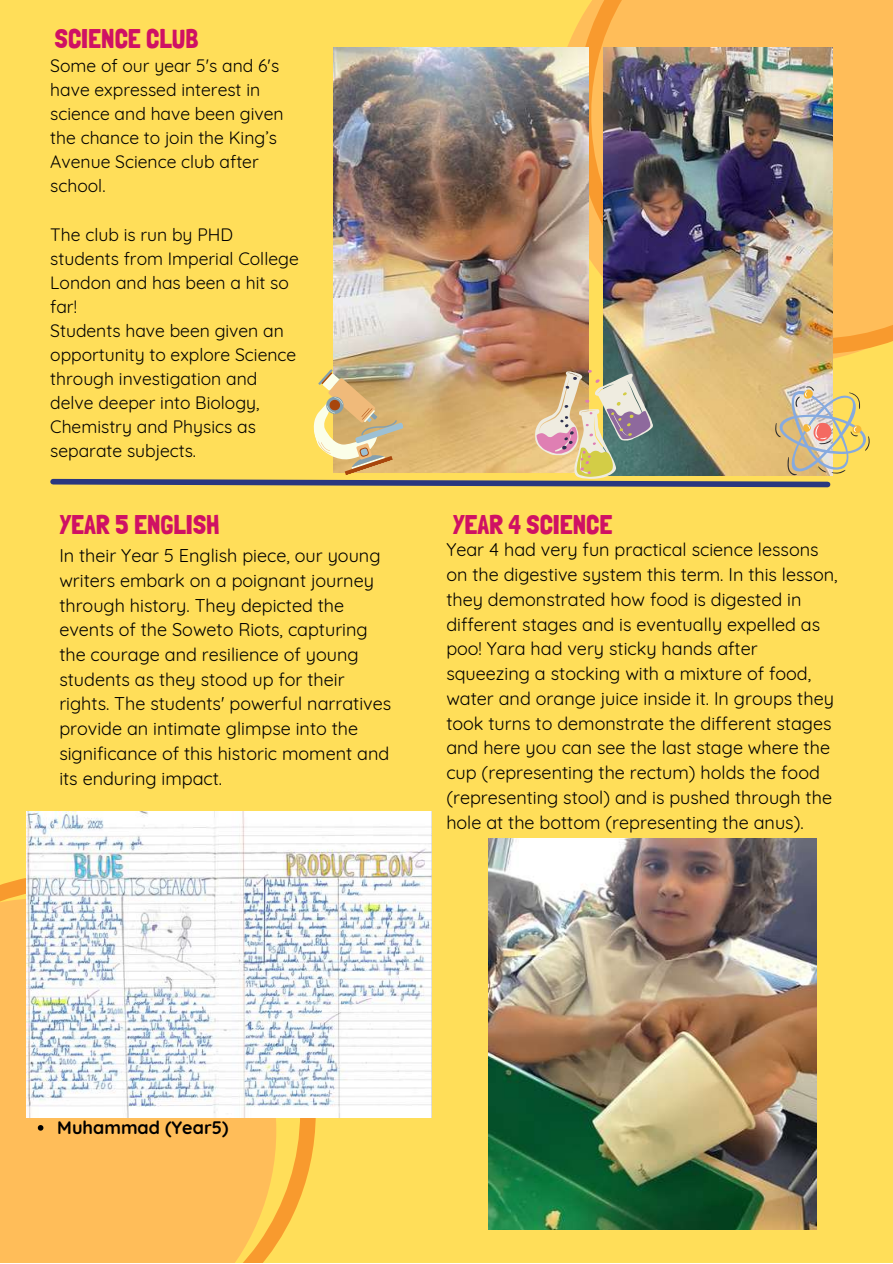
<style>
.page{position:relative;width:893px;height:1264px;background:#fff}
.page>*{position:absolute;margin:0;border:0;box-sizing:border-box;transform-origin:0 0}
.t1{font:27px "Londrina Solid";color:#cf1164}
.t2{font:18px/24.8px "Quicksand";color:#000}
.t3{font:700 18px "Quicksand";color:#000}
.t4{font:17.55px/24.2px "Quicksand";color:#000}
</style>
<div class="page">
<div style="left:0;top:0;width:892px;height:1262px;background:#ffde59"></div>
<svg style="left:575px;top:0;width:317px;height:355px;background:#fabb59"></svg>
<svg style="left:0;top:873px;width:315px;height:389px;background:#febe58"></svg>
<img style="left:603px;top:48px;width:229px;height:315px">
<img style="left:334px;top:48px;width:254px;height:315px">
<img style="left:50px;top:363px;width:819px;height:125px">
<img style="left:27px;top:811px;width:404px;height:306px">
<img style="left:489px;top:838px;width:327px;height:391px">
<svg style="left:38px;top:1124px;width:5px;height:6px"></svg>
<h1 class="t1" style="left:55px;top:23px;width:145px">SCIENCE CLUB</h1>
<p class="t4" style="left:50px;top:53px;width:235px">Some of our year 5's and 6's have expressed interest in science and have been given the chance to join the King’s<br>Avenue Science club after school.</p>
<p class="t4" style="left:50px;top:222px;width:250px">The club is run by PHD students from Imperial College<br>London and has been a hit so far!<br>Students have been given an opportunity to explore Science through investigation and delve deeper into Biology,<br>Chemistry and Physics as separate subjects.</p>
<h1 class="t1" style="left:59px;top:508px;width:162px">YEAR 5 ENGLISH</h1>
<p class="t2" style="left:59px;top:543px;width:333px">In their Year 5 English piece, our young writers embark on a poignant journey through history. They depicted the events of the Soweto Riots, capturing the courage and resilience of young students as they stood up for their rights. The students' powerful narratives provide an intimate glimpse into the significance of this historic moment and its enduring impact.</p>
<h1 class="t1" style="left:452px;top:508px;width:161px">YEAR 4 SCIENCE</h1>
<p class="t2" style="left:446px;top:537px;width:393px">Year 4 had very fun practical science lessons on the digestive system this term. In this lesson, they demonstrated how food is digested in different stages and is eventually expelled as poo! Yara had very sticky hands after squeezing a stocking with a mixture of food, water and orange juice inside it. In groups they took turns to demonstrate the different stages and here you can see the last stage where the cup (representing the rectum) holds the food (representing stool) and is pushed through the hole at the bottom (representing the anus).</p>
<p class="t3" style="left:57px;top:1115px;width:173px">Muhammad (Year5)</p>
</div>
